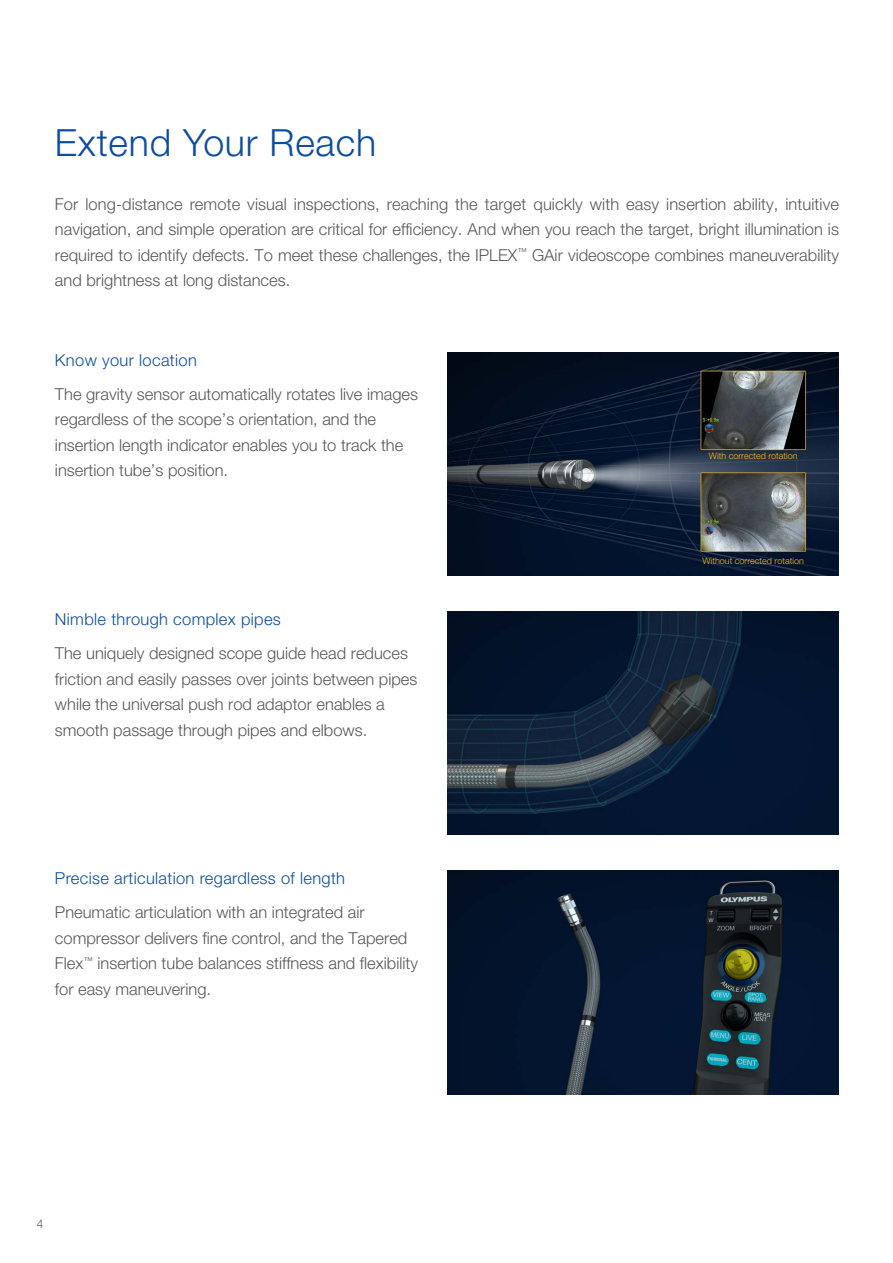
<style>
.page{position:relative;width:893px;height:1263px;background:#fff}
.page>*{position:absolute;margin:0;border:0;box-sizing:border-box;transform-origin:0 0}
.t1{font:300 37.5px "Helvetica Neue LT Std";letter-spacing:.02em;color:#0d4da1}
.t2{font:300 16.5px/25.5px "Helvetica Neue LT Std";color:#57585a}
.t3{font:300 16.5px "Helvetica Neue LT Std";letter-spacing:.02em;color:#0d4da1}
.t4{font:300 12px "Helvetica Neue LT Std";color:#57585a}
.t5{font:300 9px "Helvetica Neue LT Std";color:#fcb814}
</style>
<div class="page">
<img style="left:447px;top:352px;width:392px;height:224px">
<img style="left:447px;top:871px;width:392px;height:223px">
<img style="left:447px;top:611px;width:392px;height:224px">
<h1 class="t1" style="left:55px;top:120px;width:323px">Extend Your Reach</h1>
<p class="t2" style="left:55px;top:191px;width:785px;text-align:justify">For long-distance remote visual inspections, reaching the target quickly with easy insertion ability, intuitive navigation, and simple operation are critical for efficiency. And when you reach the target, bright illumination is required to identify defects. To meet these challenges, the IPLEX<sup>™</sup> GAir videoscope combines maneuverability and brightness at long distances.</p>
<p class="t3" style="left:55px;top:350px;width:143px">Know your location</p>
<p class="t2" style="left:55px;top:381px;width:365px">The gravity sensor automatically rotates live images regardless of the scope’s orientation, and the insertion length indicator enables you to track the insertion tube’s position.</p>
<p class="t3" style="left:55px;top:609px;width:227px">Nimble through complex pipes</p>
<p class="t2" style="left:55px;top:640px;width:364px">The uniquely designed scope guide head reduces friction and easily passes over joints between pipes while the universal push rod adaptor enables a smooth passage through pipes and elbows.</p>
<p class="t3" style="left:55px;top:868px;width:292px">Precise articulation regardless of length</p>
<p class="t2" style="left:55px;top:899px;width:365px">Pneumatic articulation with an integrated air compressor delivers fine control, and the Tapered Flex<sup>™</sup> insertion tube balances stiffness and flexibility for easy maneuvering.</p>
<p class="t5" style="left:709px;top:451px;width:90px">With corrected rotation</p>
<p class="t5" style="left:703px;top:555px;width:103px">Without corrected rotation</p>
<p class="t4" style="left:37px;top:1216px;width:8px">4</p>
</div>
